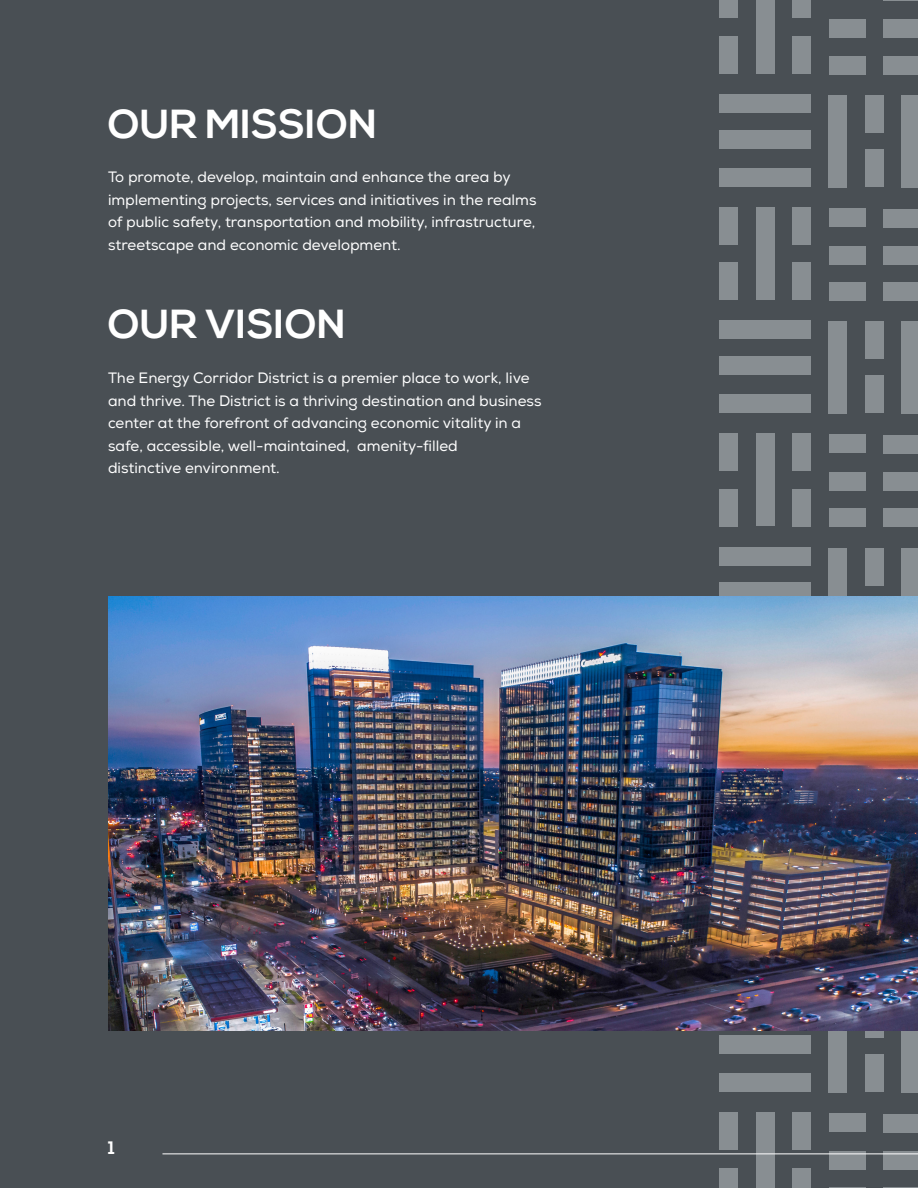
<style>
.page{position:relative;width:918px;height:1188px;background:#494f54}
.page>*{position:absolute;margin:0;border:0;box-sizing:border-box;transform-origin:0 0}
.t1{font:700 40.5px "Nexa";color:#fff}
.t2{font:700 18px "Nexa";color:#fff}
.t3{font:15px/22.5px "Nexa";color:#fff}
</style>
<div class="page">
<hr style="left:883px;top:0;width:35px;height:1px;background:#fff">
<div style="left:883px;top:20px;width:35px;height:18px;background:#888e92"></div>
<div style="left:883px;top:56px;width:35px;height:18px;background:#888e92"></div>
<div style="left:865px;top:96px;width:19px;height:37px;background:#888e92"></div>
<div style="left:865px;top:149px;width:19px;height:38px;background:#888e92"></div>
<div style="left:901px;top:95px;width:17px;height:93px;background:#888e92"></div>
<div style="left:828px;top:95px;width:19px;height:93px;background:#888e92"></div>
<hr style="left:829px;top:0;width:37px;height:1px;background:#fff">
<div style="left:829px;top:20px;width:37px;height:18px;background:#888e92"></div>
<div style="left:829px;top:56px;width:37px;height:18px;background:#888e92"></div>
<div style="left:792px;top:36px;width:19px;height:38px;background:#888e92"></div>
<div style="left:792px;top:0;width:19px;height:18px;background:#888e92"></div>
<div style="left:720px;top:36px;width:18px;height:38px;background:#888e92"></div>
<div style="left:720px;top:0;width:18px;height:18px;background:#888e92"></div>
<div style="left:756px;top:0;width:18px;height:73px;background:#888e92"></div>
<div style="left:719px;top:94px;width:92px;height:19px;background:#888e92"></div>
<div style="left:719px;top:130px;width:92px;height:19px;background:#888e92"></div>
<div style="left:719px;top:168px;width:92px;height:18px;background:#888e92"></div>
<div style="left:883px;top:209px;width:35px;height:18px;background:#888e92"></div>
<div style="left:883px;top:246px;width:35px;height:19px;background:#888e92"></div>
<div style="left:883px;top:282px;width:35px;height:19px;background:#888e92"></div>
<div style="left:865px;top:322px;width:19px;height:37px;background:#888e92"></div>
<div style="left:865px;top:376px;width:19px;height:37px;background:#888e92"></div>
<div style="left:901px;top:322px;width:17px;height:92px;background:#888e92"></div>
<div style="left:828px;top:322px;width:19px;height:92px;background:#888e92"></div>
<div style="left:829px;top:208px;width:37px;height:18px;background:#888e92"></div>
<div style="left:829px;top:246px;width:37px;height:19px;background:#888e92"></div>
<div style="left:829px;top:282px;width:37px;height:19px;background:#888e92"></div>
<div style="left:792px;top:263px;width:19px;height:37px;background:#888e92"></div>
<div style="left:792px;top:207px;width:19px;height:37px;background:#888e92"></div>
<div style="left:720px;top:263px;width:18px;height:37px;background:#888e92"></div>
<div style="left:720px;top:207px;width:18px;height:37px;background:#888e92"></div>
<div style="left:756px;top:207px;width:18px;height:93px;background:#888e92"></div>
<div style="left:719px;top:321px;width:92px;height:18px;background:#888e92"></div>
<div style="left:719px;top:356px;width:92px;height:19px;background:#888e92"></div>
<div style="left:719px;top:394px;width:92px;height:19px;background:#888e92"></div>
<div style="left:883px;top:435px;width:35px;height:19px;background:#888e92"></div>
<div style="left:883px;top:472px;width:35px;height:19px;background:#888e92"></div>
<div style="left:883px;top:508px;width:35px;height:19px;background:#888e92"></div>
<div style="left:865px;top:548px;width:19px;height:37px;background:#888e92"></div>
<div style="left:901px;top:548px;width:17px;height:93px;background:#888e92"></div>
<div style="left:828px;top:548px;width:19px;height:93px;background:#888e92"></div>
<div style="left:829px;top:434px;width:37px;height:19px;background:#888e92"></div>
<div style="left:829px;top:472px;width:37px;height:19px;background:#888e92"></div>
<div style="left:829px;top:508px;width:37px;height:19px;background:#888e92"></div>
<div style="left:792px;top:489px;width:19px;height:37px;background:#888e92"></div>
<div style="left:792px;top:433px;width:19px;height:38px;background:#888e92"></div>
<div style="left:720px;top:489px;width:18px;height:37px;background:#888e92"></div>
<div style="left:720px;top:433px;width:18px;height:38px;background:#888e92"></div>
<div style="left:756px;top:433px;width:18px;height:93px;background:#888e92"></div>
<div style="left:719px;top:547px;width:92px;height:18px;background:#888e92"></div>
<div style="left:719px;top:583px;width:92px;height:18px;background:linear-gradient(to right,#888e92,#888e92)"></div>
<svg style="left:865px;top:1030px;width:19px;height:8px"></svg>
<div style="left:865px;top:1055px;width:19px;height:37px;background:#888e92"></div>
<div style="left:901px;top:1000px;width:17px;height:93px;background:#888e92"></div>
<div style="left:828px;top:1000px;width:19px;height:93px;background:#888e92"></div>
<div style="left:719px;top:1035px;width:92px;height:19px;background:#888e92"></div>
<div style="left:719px;top:1073px;width:92px;height:19px;background:#888e92"></div>
<div style="left:883px;top:1114px;width:35px;height:19px;background:#888e92"></div>
<svg style="left:883px;top:1151px;width:35px;height:19px"></svg>
<hr style="left:883px;top:1187px;width:35px;height:1px;background:#fff">
<div style="left:829px;top:1113px;width:37px;height:19px;background:#888e92"></div>
<svg style="left:829px;top:1151px;width:37px;height:19px"></svg>
<hr style="left:829px;top:1187px;width:37px;height:1px;background:#fff">
<div style="left:792px;top:1168px;width:19px;height:20px;background:#888e92"></div>
<div style="left:792px;top:1112px;width:19px;height:37px;background:#888e92"></div>
<div style="left:720px;top:1168px;width:18px;height:20px;background:#888e92"></div>
<div style="left:720px;top:1112px;width:18px;height:37px;background:#888e92"></div>
<div style="left:756px;top:1112px;width:18px;height:76px;background:#888e92"></div>
<img style="left:108px;top:597px;width:810px;height:433px">
<hr style="left:162px;top:1154px;width:756px;height:1px;background:#fff">
<p class="t1" style="left:108px;top:101px;width:271px">OUR MISSION</p>
<p class="t3" style="left:108px;top:166px;width:430px">To promote, develop, maintain and enhance the area by implementing projects, services and initiatives in the realms of public safety, transportation and mobility, infrastructure, streetscape and economic development.</p>
<p class="t1" style="left:108px;top:301px;width:239px">OUR VISION</p>
<p class="t3" style="left:108px;top:367px;width:435px">The Energy Corridor District is a premier place to work, live and thrive. The District is a thriving destination and business center at the forefront of advancing economic vitality in a safe, accessible, well-maintained, amenity-filled</p>
<p class="t3" style="left:108px;top:457px;width:173px">distinctive environment.</p>
<p class="t2" style="left:108px;top:1137px;width:8px">1</p>
</div>
